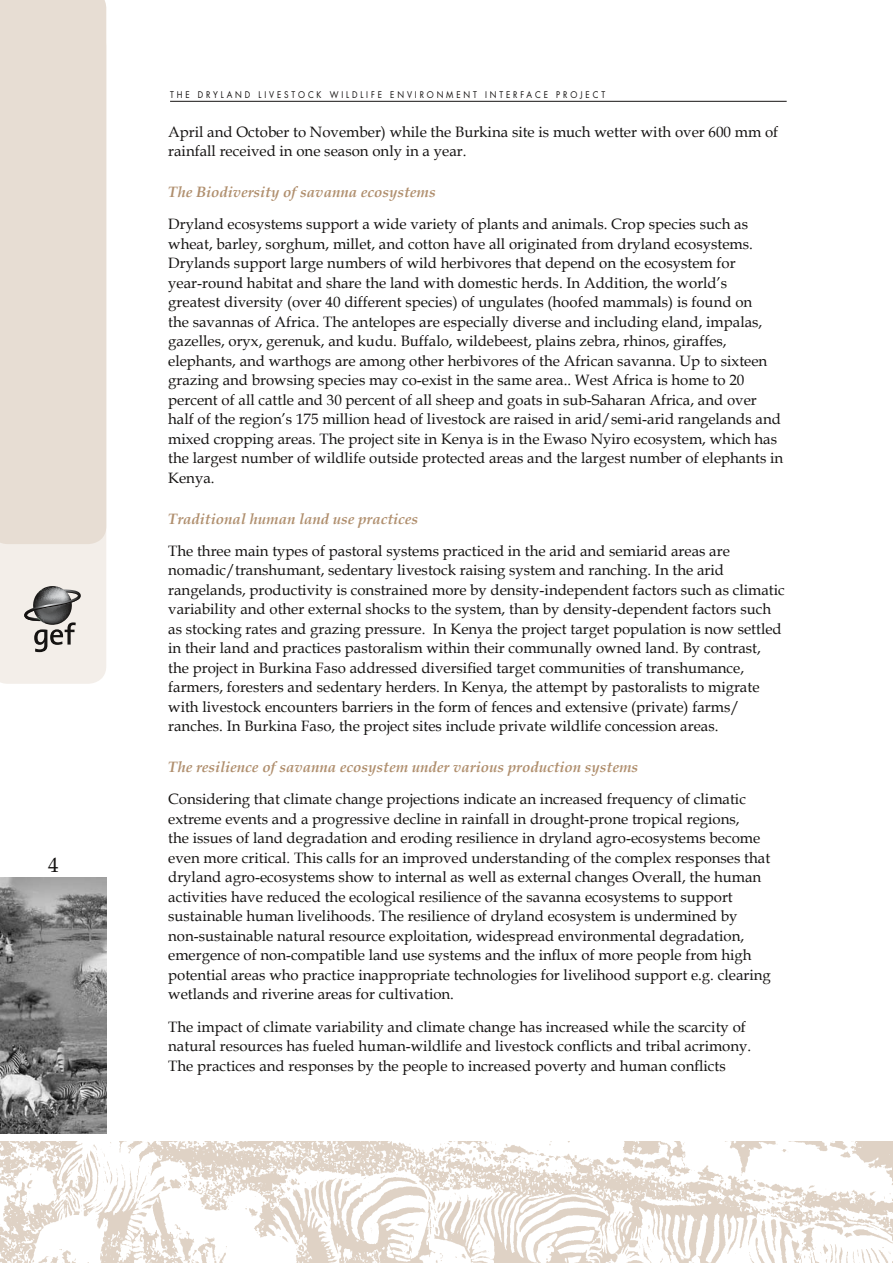
<style>
.page{position:relative;width:893px;height:1263px;background:#fff}
.page>*{position:absolute;margin:0;border:0;box-sizing:border-box;transform-origin:0 0}
.t1{font:15px/19.5px "Book Antiqua";color:#151312}
.t2{font:italic 700 15px "Book Antiqua";color:#b08f6e}
.t3{font:9px "Futura";letter-spacing:.35em;color:#151312;scale:.9 1}
</style>
<div class="page">
<img style="left:0;top:1142px;width:893px;height:121px">
<div style="left:0;top:544px;width:106px;height:140px;background:#f3eee9"></div>
<div style="left:0;top:0;width:106px;height:544px;background:#e7ddd3"></div>
<hr style="left:170px;top:101px;width:617px;height:1px;background:#151312">
<img style="left:0;top:878px;width:107px;height:255px">
<svg style="left:24px;top:586px;width:57px;height:66px;background:#a6a4a1"></svg>
<p class="t3" style="left:170px;top:88px;width:485px">THE DRYLAND LIVESTOCK WILD LIFE E NVIRONMENT I NTERFACE PROJECT</p>
<p class="t1" style="left:168px;top:122px;width:611px">April and October to November) while the Burkina site is much wetter with over 600 mm of rainfall received in one season only in a year.</p>
<p class="t2" style="left:168px;top:183px;width:269px">The Biodiversity of savanna ecosystems</p>
<p class="t1" style="left:168px;top:214px;width:617px">Dryland ecosystems support a wide variety of plants and animals. Crop species such as wheat, barley, sorghum, millet, and cotton have all originated from dryland ecosystems.<br>Drylands support large numbers of wild herbivores that depend on the ecosystem for year-round habitat and share the land with domestic herds. In Addition, the world’s greatest diversity (over 40 different species) of ungulates (hoofed mammals) is found on<br>the savannas of Africa. The antelopes are especially diverse and including eland, impalas, gazelles, oryx, gerenuk, and kudu. Buffalo, wildebeest, plains zebra, rhinos, giraffes, elephants, and warthogs are among other herbivores of the African savanna. Up to sixteen grazing and browsing species may co-exist in the same area.. West Africa is home to 20 percent of all cattle and 30 percent of all sheep and goats in sub-Saharan Africa, and over half of the region’s 175 million head of livestock are raised in arid/semi-arid rangelands and mixed cropping areas. The project site in Kenya is in the Ewaso Nyiro ecosystem, which has the largest number of wildlife outside protected areas and the largest number of elephants in Kenya.</p>
<p class="t2" style="left:168px;top:510px;width:252px">Traditional human land use practices</p>
<p class="t1" style="left:168px;top:541px;width:618px">The three main types of pastoral systems practiced in the arid and semiarid areas are nomadic/transhumant, sedentary livestock raising system and ranching. In the arid rangelands, productivity is constrained more by density-independent factors such as climatic variability and other external shocks to the system, than by density-dependent factors such as stocking rates and grazing pressure. In Kenya the project target population is now settled in their land and practices pastoralism within their communally owned land. By contrast, the project in Burkina Faso addressed diversified target communities of transhumance, farmers, foresters and sedentary herders. In Kenya, the attempt by pastoralists to migrate with livestock encounters barriers in the form of fences and extensive (private) farms/ ranches. In Burkina Faso, the project sites include private wildlife concession areas.</p>
<p class="t2" style="left:168px;top:758px;width:472px">The resilience of savanna ecosystem under various production systems</p>
<p class="t1" style="left:168px;top:789px;width:604px">Considering that climate change projections indicate an increased frequency of climatic extreme events and a progressive decline in rainfall in drought-prone tropical regions,<br>the issues of land degradation and eroding resilience in dryland agro-ecosystems become even more critical. This calls for an improved understanding of the complex responses that dryland agro-ecosystems show to internal as well as external changes Overall, the human activities have reduced the ecological resilience of the savanna ecosystems to support sustainable human livelihoods. The resilience of dryland ecosystem is undermined by non-sustainable natural resource exploitation, widespread environmental degradation, emergence of non-compatible land use systems and the influx of more people from high potential areas who practice inappropriate technologies for livelihood support e.g. clearing wetlands and riverine areas for cultivation.</p>
<p class="t1" style="left:168px;top:1016px;width:585px">The impact of climate variability and climate change has increased while the scarcity of natural resources has fueled human-wildlife and livestock conflicts and tribal acrimony.<br>The practices and responses by the people to increased poverty and human conflicts</p>
</div>
